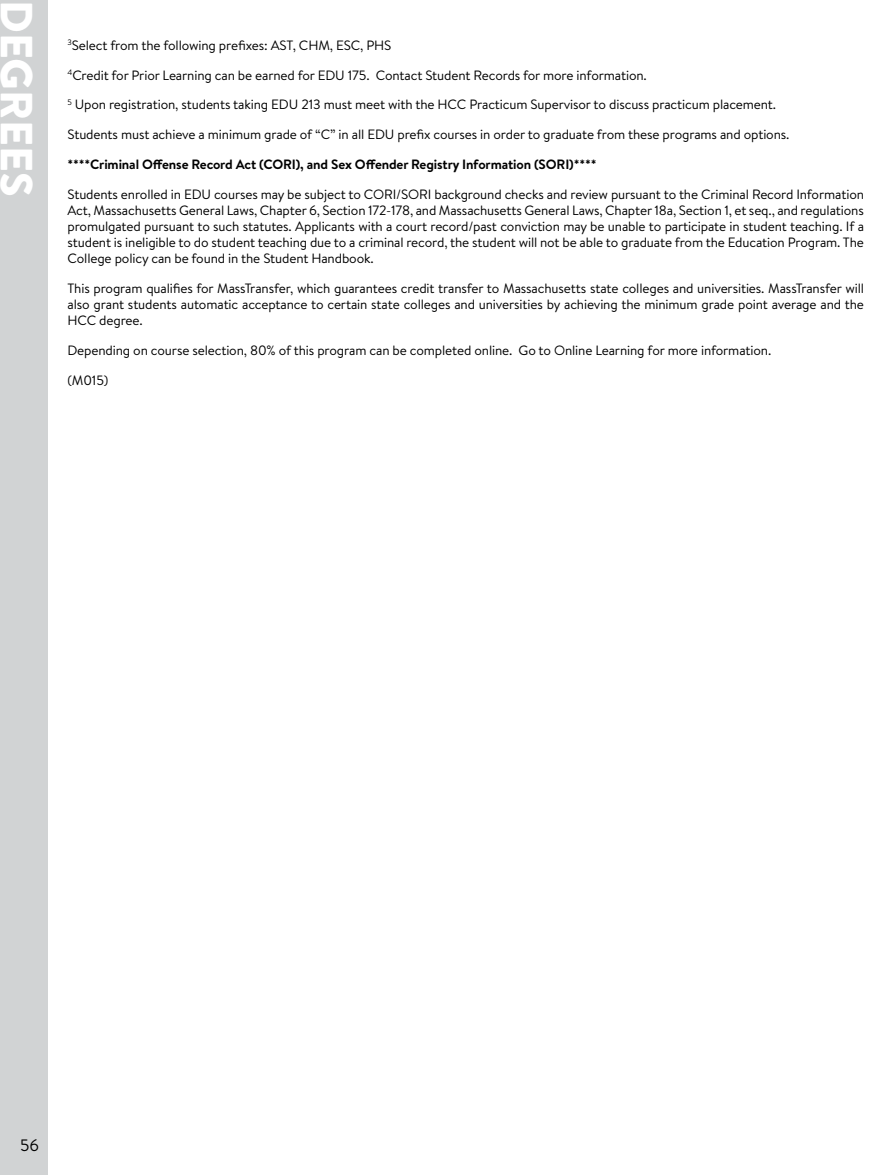
<style>
.page{position:relative;width:891px;height:1175px;background:#fff}
.page>*{position:absolute;margin:0;border:0;box-sizing:border-box;transform-origin:0 0}
.t1{font:900 45px "Brandon Text";color:#fff}
.t2{font:16.5px "Brandon Text";color:#000}
.t3{font:13.5px/16.2px "Brandon Text";letter-spacing:-.01em;color:#000}
.t4{font:700 13.5px "Brandon Text";letter-spacing:-.01em;color:#000}
</style>
<div class="page">
<div style="left:0;top:0;width:48px;height:1174px;background:#d1d3d4"></div>
<h1 class="t1" style="left:48px;top:0;width:199px;rotate:90deg">DEGREES</h1>
<p class="t3" style="left:68px;top:30px;width:581px;line-height:29.7px"><sup>3</sup>Select from the following prefixes: AST, CHM, ESC, PHS<br><sup>4</sup>Credit for Prior Learning can be earned for EDU 175. Contact Student Records for more information.</p>
<p class="t3" style="left:68px;top:89px;width:724px;line-height:29.7px"><sup>5</sup> Upon registration, students taking EDU 213 must meet with the HCC Practicum Supervisor to discuss practicum placement.<br>Students must achieve a minimum grade of “C” in all EDU prefix courses in order to graduate from these programs and options.</p>
<p class="t4" style="left:68px;top:155px;width:531px">****Criminal Offense Record Act (CORI), and Sex Offender Registry Information (SORI)****</p>
<p class="t3" style="left:68px;top:185px;width:798px;text-align:justify">Students enrolled in EDU courses may be subject to CORI/SORI background checks and review pursuant to the Criminal Record Information Act, Massachusetts General Laws, Chapter 6, Section 172-178, and Massachusetts General Laws, Chapter 18a, Section 1, et seq., and regulations promulgated pursuant to such statutes. Applicants with a court record/past conviction may be unable to participate in student teaching. If a student is ineligible to do student teaching due to a criminal record, the student will not be able to graduate from the Education Program. The College policy can be found in the Student Handbook.</p>
<p class="t3" style="left:68px;top:280px;width:798px;text-align:justify">This program qualifies for MassTransfer, which guarantees credit transfer to Massachusetts state colleges and universities. MassTransfer will also grant students automatic acceptance to certain state colleges and universities by achieving the minimum grade point average and the HCC degree.</p>
<p class="t3" style="left:68px;top:335px;width:705px;line-height:29.7px">Depending on course selection, 80% of this program can be completed online. Go to Online Learning for more information. (M015)</p>
<p class="t2" style="left:20px;top:1133px;width:20px">56</p>
</div>
